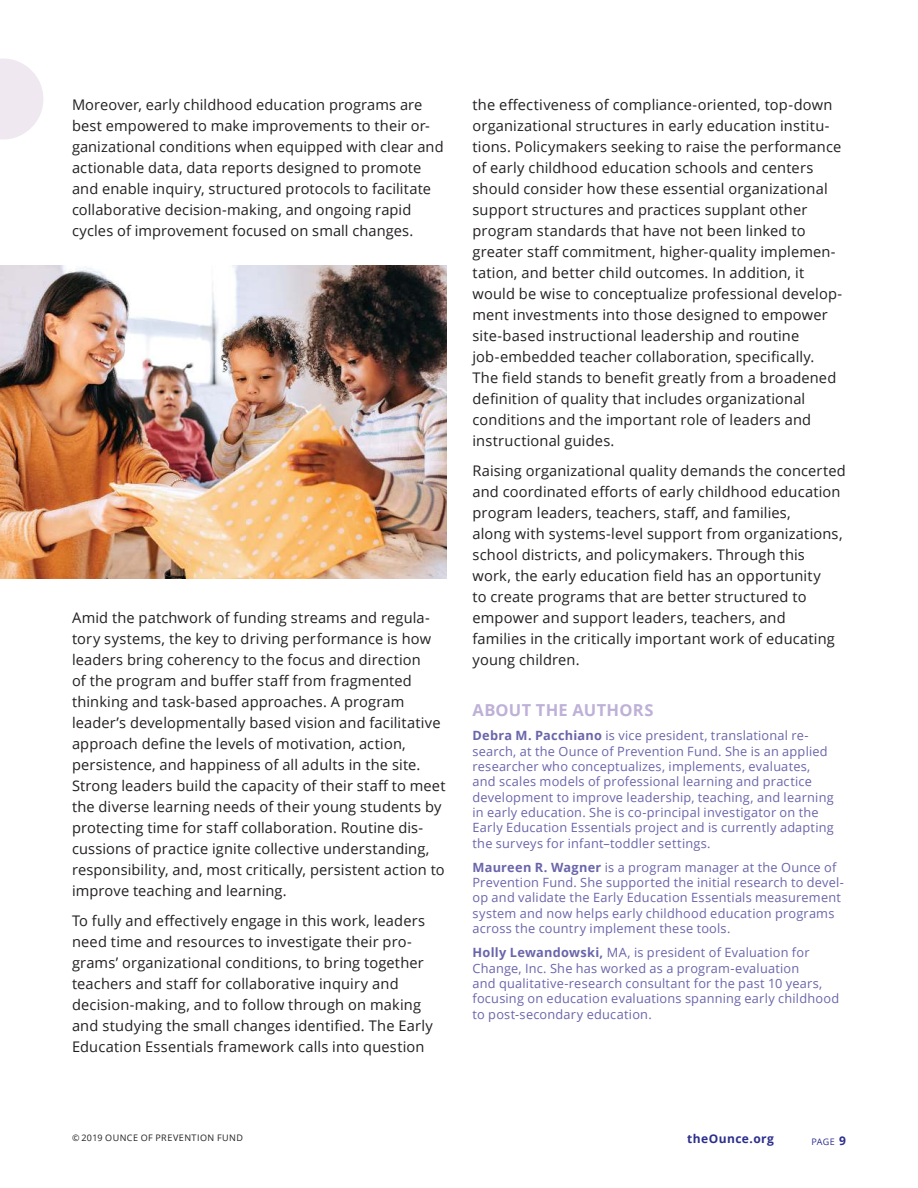
<style>
.page{position:relative;width:918px;height:1188px;background:#fff}
.page>*{position:absolute;margin:0;border:0;box-sizing:border-box;transform-origin:0 0}
.t1{font:700 16.5px "Open Sans";letter-spacing:.015em;color:#beb1d7}
.t2{font:14.7px/21px "Open Sans";letter-spacing:.01em;color:#221f1f}
.t3{font:12.75px/15.3px "Open Sans";letter-spacing:.015em;color:#6a65ab}
.t4{font:700 12px "Open Sans";letter-spacing:.035em;color:#2c2e8d}
.t5{font:9px "Open Sans";letter-spacing:.05em;color:#221f1f}
.t6{font:9px "Open Sans";color:#2c2e8d}
.s1{font-weight:700}
.s2{font-weight:700;font-size:12px}
</style>
<div class="page">
<svg style="left:0;top:58px;width:43px;height:81px"></svg>
<img style="left:0;top:266px;width:446px;height:313px">
<p class="t2" style="left:72px;top:96px;width:373px">Moreover, early childhood education programs are best empowered to make improvements to their or&shy;ganizational conditions when equipped with clear and actionable data, data reports designed to promote and enable inquiry, structured protocols to facilitate collaborative decision-making, and ongoing rapid cycles of improvement focused on small changes.</p>
<p class="t2" style="left:72px;top:607px;width:375px">Amid the patchwork of funding streams and regula&shy;tory systems, the key to driving performance is how leaders bring coherency to the focus and direction<br>of the program and buffer staff from fragmented thinking and task-based approaches. A program leader’s developmentally based vision and facilitative approach define the levels of motivation, action, persistence, and happiness of all adults in the site.<br>Strong leaders build the capacity of their staff to meet the diverse learning needs of their young students by protecting time for staff collaboration. Routine dis&shy;cussions of practice ignite collective understanding, responsibility, and, most critically, persistent action to improve teaching and learning.</p>
<p class="t2" style="left:72px;top:910px;width:362px">To fully and effectively engage in this work, leaders need time and resources to investigate their pro&shy;grams’ organizational conditions, to bring together teachers and staff for collaborative inquiry and decision-making, and to follow through on making and studying the small changes identified. The Early Education Essentials framework calls into question</p>
<p class="t2" style="left:473px;top:94px;width:371px">the effectiveness of compliance-oriented, top-down organizational structures in early education institu&shy;tions. Policymakers seeking to raise the performance of early childhood education schools and centers should consider how these essential organizational support structures and practices supplant other program standards that have not been linked to greater staff commitment, higher-quality implemen&shy;tation, and better child outcomes. In addition, it would be wise to conceptualize professional develop&shy;ment investments into those designed to empower site-based instructional leadership and routine job-embedded teacher collaboration, specifically.<br>The field stands to benefit greatly from a broadened definition of quality that includes organizational conditions and the important role of leaders and instructional guides.</p>
<p class="t2" style="left:473px;top:460px;width:375px">Raising organizational quality demands the concerted and coordinated efforts of early childhood education program leaders, teachers, staff, and families,<br>along with systems-level support from organizations, school districts, and policymakers. Through this work, the early education field has an opportunity<br>to create programs that are better structured to empower and support leaders, teachers, and<br>families in the critically important work of educating young children.</p>
<p class="t1" style="left:472px;top:704px;width:182px">ABOUT THE AUTHORS</p>
<p class="t3" style="left:472px;top:729px;width:363px"><span class="s1">Debra M. Pacchiano</span> is vice president, translational re&shy;search, at the Ounce of Prevention Fund. She is an applied researcher who conceptualizes, implements, evaluates, and scales models of professional learning and practice development to improve leadership, teaching, and learning in early education. She is co-principal investigator on the Early Education Essentials project and is currently adapting the surveys for infant–toddler settings.</p>
<p class="t3" style="left:472px;top:861px;width:373px"><span class="s1">Maureen R. Wagner</span> is a program manager at the Ounce of Prevention Fund. She supported the initial research to devel&shy;op and validate the Early Education Essentials measurement system and now helps early childhood education programs across the country implement these tools.</p>
<p class="t3" style="left:472px;top:945px;width:368px"><span class="s1">Holly Lewandowski,</span> MA, is president of Evaluation for Change, Inc. She has worked as a program-evaluation<br>and qualitative-research consultant for the past 10 years, focusing on education evaluations spanning early childhood to post-secondary education.</p>
<p class="t5" style="left:72px;top:1133px;width:172px">© 2019 OUNCE OF PREVENTION FUND</p>
<p class="t4" style="left:687px;top:1134px;width:88px">theOunce.org</p>
<p class="t6" style="left:811px;top:1136px;width:36px">PAGE <span class="s2">9</span></p>
</div>
